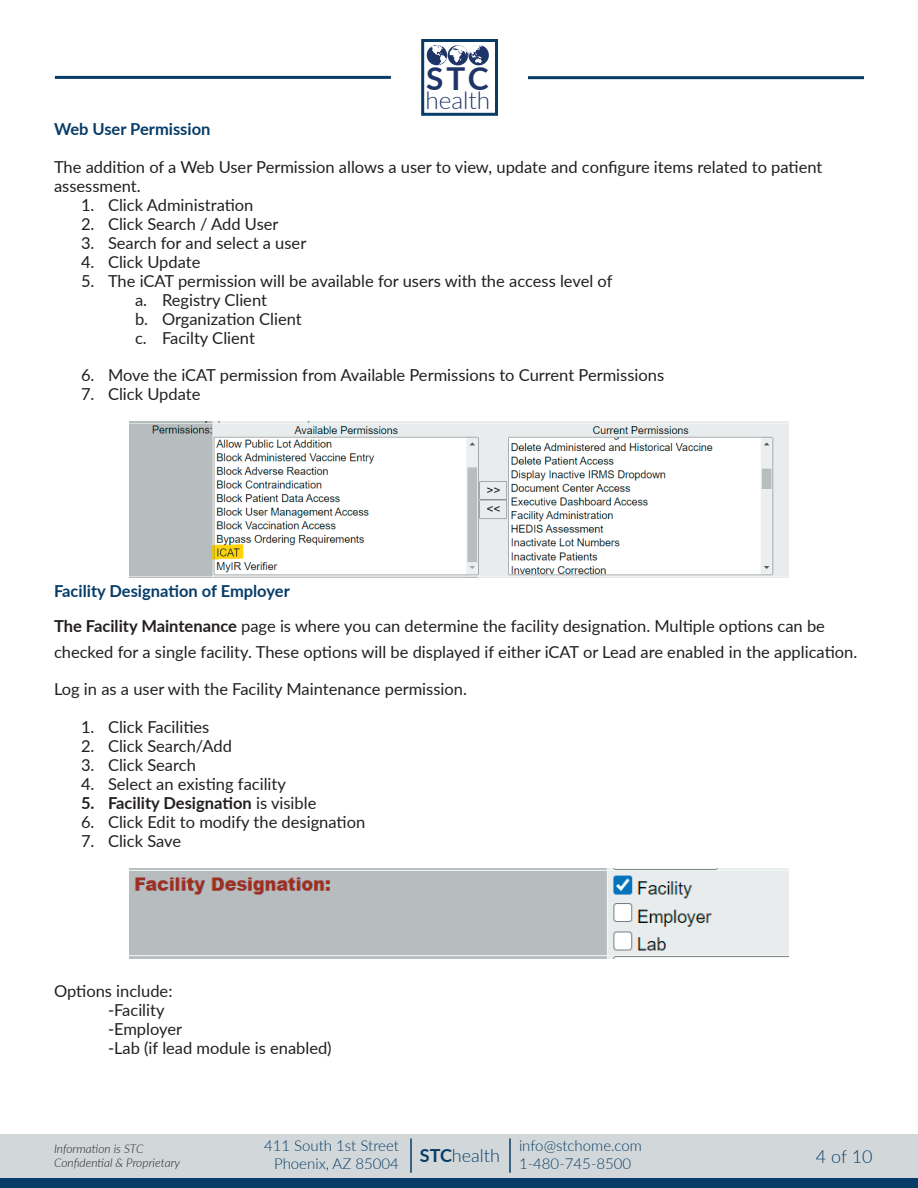
<style>
.page{position:relative;width:918px;height:1188px;background:#fff}
.page>*{position:absolute;margin:0;border:0;box-sizing:border-box;transform-origin:0 0}
.t1{font:700 31.65px "Lato";color:#1e3468}
.t2{font:300 24.3px "Lato";color:#1e3468}
.t3{font:300 18px "Lato";color:#073c68}
.Heading_1{font:16.5px/18.9px "Lato";color:#231f20}
.t4{font:700 16.5px "Lato";color:#073c68}
.t5{font:700 16.5px "Lato";color:#231f20}
.t6{font:300 15px/18px "Lato";color:#073c68;text-align:right}
.t7{font:italic 300 12px/14.4px "Lato";color:#231f20}
.s1{font-weight:700}
.s2{font-weight:400}
</style>
<div class="page">
<hr style="left:528px;top:76px;width:336px;height:3px;background:#073c68">
<div style="left:421px;top:39px;width:77px;height:77px;border:3px solid #073c68"></div>
<hr style="left:55px;top:76px;width:336px;height:3px;background:#073c68">
<div style="left:0;top:1177px;width:918px;height:11px;background:#073c68"></div>
<div style="left:0;top:1134px;width:918px;height:43px;background:#d2d7d9"></div>
<hr style="left:410px;top:1138px;width:2px;height:35px;background:#073c68">
<hr style="left:509px;top:1138px;width:2px;height:35px;background:#073c68">
<svg style="left:427px;top:45px;width:62px;height:20px"></svg>
<img style="left:129px;top:422px;width:660px;height:156px">
<img style="left:129px;top:869px;width:660px;height:90px">
<h1 class="t1" style="left:426px;top:55px;width:64px">STC</h1>
<h2 class="t2" style="left:425px;top:84px;width:66px">health</h2>
<p class="t4" style="left:54px;top:117px;width:158px">Web User Permission</p>
<p class="Heading_1" style="left:54px;top:157px;width:770px">The addition of a Web User Permission allows a user to view, update and configure items related to patient assessment.</p>
<p class="Heading_1" style="left:81px;top:195px;width:174px">1. Click Administration</p>
<p class="Heading_1" style="left:81px;top:214px;width:199px">2. Click Search / Add User</p>
<p class="Heading_1" style="left:81px;top:232px;width:227px">3. Search for and select a user</p>
<p class="Heading_1" style="left:81px;top:251px;width:121px">4. Click Update</p>
<p class="Heading_1" style="left:81px;top:270px;width:533px">5. The iCAT permission will be available for users with the access level of</p>
<p class="Heading_1" style="left:135px;top:289px;width:134px">a. Registry Client</p>
<p class="Heading_1" style="left:135px;top:308px;width:168px">b. Organization Client</p>
<p class="Heading_1" style="left:135px;top:327px;width:121px">c. Facilty Client</p>
<p class="Heading_1" style="left:81px;top:365px;width:585px">6. Move the iCAT permission from Available Permissions to Current Permissions</p>
<p class="Heading_1" style="left:81px;top:384px;width:121px">7. Click Update</p>
<p class="t4" style="left:54px;top:579px;width:237px">Facility Designation of Employer</p>
<p class="Heading_1" style="left:54px;top:613px;width:805px;line-height:25.2px"><span class="s1">The Facility Maintenance</span> page is where you can determine the facility designation. Multiple options can be checked for a single facility. These options will be displayed if either iCAT or Lead are enabled in the application.</p>
<p class="Heading_1" style="left:54px;top:679px;width:414px">Log in as a user with the Facility Maintenance permission.</p>
<p class="Heading_1" style="left:81px;top:717px;width:130px">1. Click Facilities</p>
<p class="Heading_1" style="left:81px;top:736px;width:152px">2. Click Search/Add</p>
<p class="Heading_1" style="left:81px;top:755px;width:116px">3. Click Search</p>
<p class="Heading_1" style="left:81px;top:774px;width:206px">4. Select an existing facility</p>
<p class="t5" style="left:81px;top:791px;width:237px">5. Facility Designation <span class="s2">is visible</span></p>
<p class="Heading_1" style="left:81px;top:812px;width:286px">6. Click Edit to modify the designation</p>
<p class="Heading_1" style="left:81px;top:831px;width:102px">7. Click Save</p>
<p class="Heading_1" style="left:54px;top:981px;width:120px">Options include:</p>
<p class="Heading_1" style="left:108px;top:1000px;width:58px">-Facility</p>
<p class="Heading_1" style="left:108px;top:1018px;width:76px">-Employer</p>
<p class="Heading_1" style="left:108px;top:1037px;width:225px">-Lab (if lead module is enabled)</p>
<p class="t7" style="left:54px;top:1141px;width:128px">Information is STC<br>Confidential &amp; Proprietary</p>
<p class="t6" style="left:264px;top:1136px;width:136px">411 South 1st Street<br>Phoenix, AZ 85004</p>
<p class="t6" style="left:519px;top:1136px;width:125px;text-align:left">info@stchome.com<br>1-480-745-8500</p>
<p class="t3" style="left:420px;top:1143px;width:82px"><span class="s1">STC</span>health</p>
<p class="t3" style="left:816px;top:1144px;width:58px">4 of 10</p>
</div>
